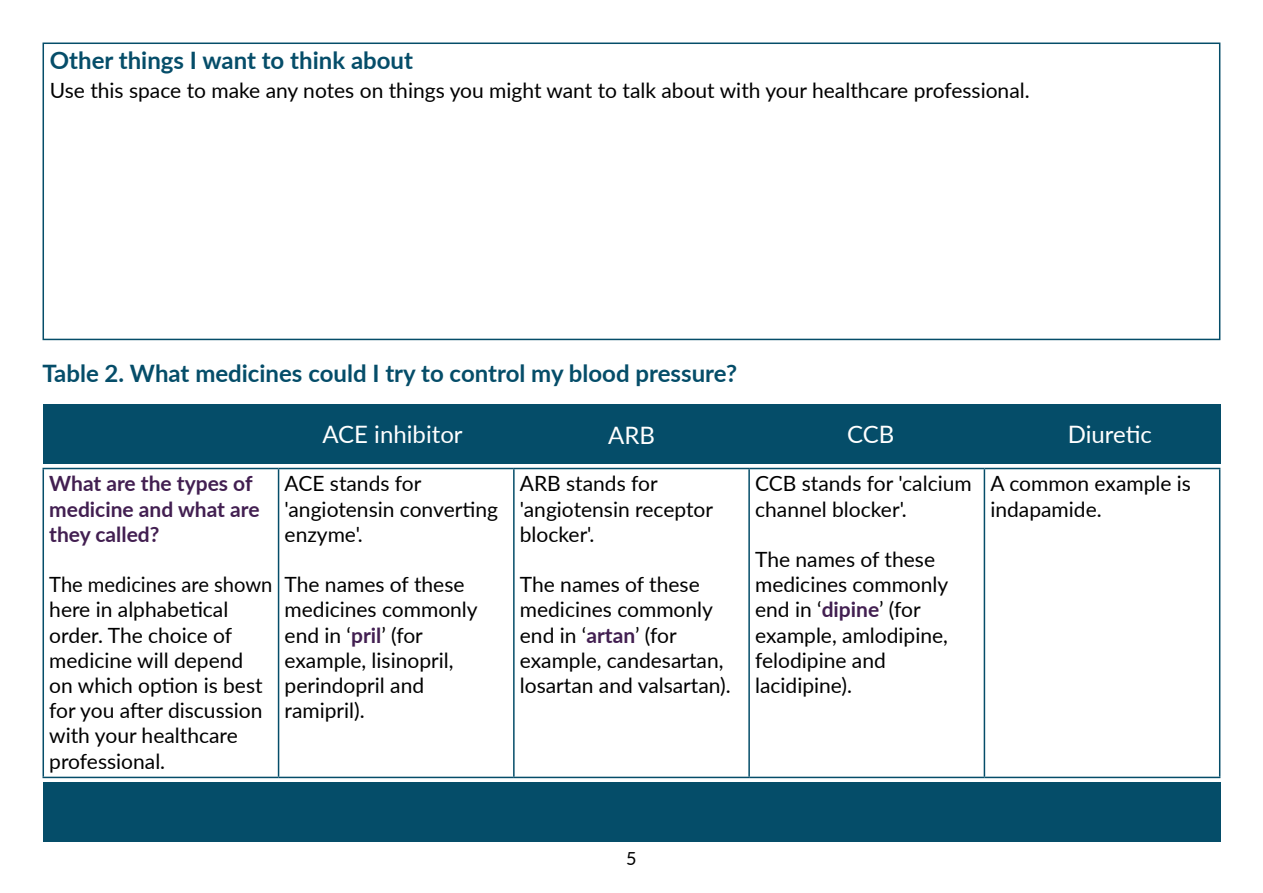
<style>
.page{position:relative;width:1263px;height:893px;background:#fff}
.page>*{position:absolute;margin:0;border:0;box-sizing:border-box;transform-origin:0 0}
.t1{font:700 24px "Lato";color:#054d69}
.t2{font:24px "Lato";color:#fff}
.t3{font:21px/25.2px "Lato";color:#000}
.t4{font:21px/25.2px "Lato";color:#000;scale:.96 1}
.t5{font:700 21px/25.2px "Lato";color:#421f51}
.t6{font:18px "Lato";color:#000}
.s1{font-weight:700;color:#421f51}
</style>
<div class="page">
<div style="left:43px;top:404px;width:1177px;height:59px;background:#054d69"></div>
<div style="left:43px;top:782px;width:1177px;height:60px;background:#054d69"></div>
<hr style="left:43px;top:468px;width:236px;height:1px;background:#054d69">
<hr style="left:43px;top:469px;width:1px;height:308px;background:#054d69">
<hr style="left:279px;top:468px;width:235px;height:1px;background:#054d69">
<hr style="left:278px;top:469px;width:1px;height:308px;background:#054d69">
<hr style="left:514px;top:468px;width:235px;height:1px;background:#054d69">
<hr style="left:513px;top:469px;width:2px;height:308px;background:#054d69">
<hr style="left:749px;top:468px;width:235px;height:1px;background:#054d69">
<hr style="left:748px;top:469px;width:2px;height:308px;background:#054d69">
<hr style="left:984px;top:468px;width:236px;height:1px;background:#054d69">
<hr style="left:984px;top:469px;width:1px;height:308px;background:#054d69">
<hr style="left:1219px;top:469px;width:1px;height:308px;background:#054d69">
<hr style="left:43px;top:777px;width:236px;height:1px;background:#054d69">
<hr style="left:279px;top:777px;width:235px;height:1px;background:#054d69">
<hr style="left:514px;top:777px;width:235px;height:1px;background:#054d69">
<hr style="left:749px;top:777px;width:235px;height:1px;background:#054d69">
<hr style="left:984px;top:777px;width:236px;height:1px;background:#054d69">
<div style="left:43px;top:43px;width:1177px;height:297px;border:2px solid #054d69"></div>
<p class="t1" style="left:50px;top:43px;width:365px">Other things I want to think about</p>
<p class="t3" style="left:50px;top:77px;width:981px">Use this space to make any notes on things you might want to talk about with your healthcare professional.</p>
<p class="t1" style="left:43px;top:355px;width:696px">Table 2. What medicines could I try to control my blood pressure?</p>
<p class="t5" style="left:49px;top:470px;width:212px">What are the types of medicine and what are they called?</p>
<p class="t4" style="left:49px;top:571px;width:234px">The medicines are shown here in alphabetical order. The choice of medicine will depend<br>on which option is best for you after discussion with your healthcare professional.</p>
<p class="t2" style="left:322px;top:417px;width:142px">ACE inhibitor</p>
<p class="t2" style="left:608px;top:418px;width:48px">ARB</p>
<p class="t2" style="left:847px;top:417px;width:49px">CCB</p>
<p class="t2" style="left:1068px;top:417px;width:86px">Diuretic</p>
<p class="t3" style="left:285px;top:470px;width:215px">ACE stands for 'angiotensin converting enzyme'.</p>
<p class="t3" style="left:285px;top:571px;width:195px">The names of these medicines commonly end in ‘<span class="s1">pril</span>’ (for example, lisinopril, perindopril and ramipril).</p>
<p class="t3" style="left:520px;top:470px;width:195px">ARB stands for 'angiotensin receptor blocker'.</p>
<p class="t3" style="left:520px;top:571px;width:212px">The names of these medicines commonly end in ‘<span class="s1">artan</span>’ (for example, candesartan, losartan and valsartan).</p>
<p class="t3" style="left:755px;top:470px;width:218px">CCB stands for 'calcium channel blocker'.</p>
<p class="t3" style="left:755px;top:546px;width:195px">The names of these medicines commonly end in ‘<span class="s1">dipine</span>’ (for example, amlodipine, felodipine and lacidipine).</p>
<p class="t3" style="left:990px;top:470px;width:202px">A common example is indapamide.</p>
<p class="t6" style="left:626px;top:846px;width:12px">5</p>
</div>
